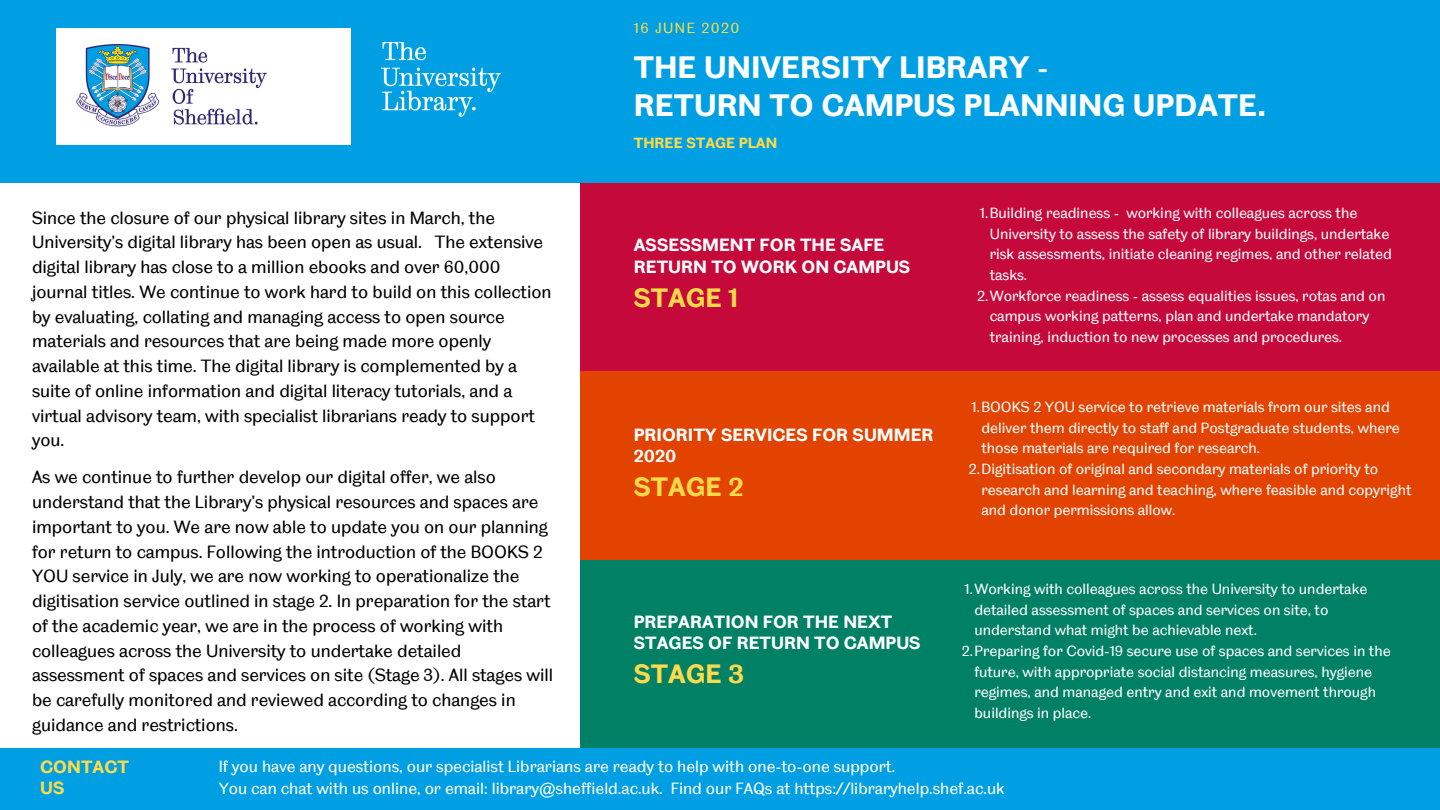
<style>
.page{position:relative;width:1440px;height:810px;background:#fff}
.page>*{position:absolute;margin:0;border:0;box-sizing:border-box;transform-origin:0 0}
.t1{font:700 31.5px/37.7px "TUOS Blake";color:#fff}
.t2{font:700 27px "TUOS Blake";color:#fdda49}
.t3{font:18px/24.8px "TUOS Blake";color:#000}
.t4{font:700 18px/21.5px "TUOS Blake";color:#fff}
.t5{font:700 18px/21.5px "TUOS Blake";color:#fdda49}
.t6{font:16.5px/22.5px "TUOS Blake";color:#fff}
.t7{font:15px "TUOS Blake";color:#fff}
.t8{font:700 15px "TUOS Blake";color:#fdda49}
.t9{font:15px "TUOS Blake";letter-spacing:.1em;color:#fdda49}
</style>
<div class="page">
<div style="left:580px;top:183px;width:860px;height:188px;background:#c6093b"></div>
<div style="left:580px;top:371px;width:860px;height:189px;background:#e24301"></div>
<div style="left:580px;top:560px;width:860px;height:188px;background:#008065"></div>
<div style="left:0;top:0;width:1440px;height:183px;background:#009fe3"></div>
<div style="left:0;top:748px;width:1440px;height:62px;background:#009fe3"></div>
<img style="left:56px;top:28px;width:295px;height:116px">
<img style="left:382px;top:43px;width:118px;height:73px">
<p class="t9" style="left:634px;top:21px;width:107px">16 JUNE 2020</p>
<h1 class="t1" style="left:634px;top:52px;width:634px">THE UNIVERSITY LIBRARY -<br>RETURN TO CAMPUS PLANNING UPDATE.</h1>
<p class="t8" style="left:634px;top:137px;width:145px">THREE STAGE PLAN</p>
<p class="t7" style="left:980px;top:207px;width:379px">1.Building readiness - working with colleagues across the</p>
<p class="t7" style="left:990px;top:228px;width:401px">University to assess the safety of library buildings, undertake</p>
<p class="t7" style="left:990px;top:248px;width:404px">risk assessments, initiate cleaning regimes, and other related</p>
<p class="t7" style="left:990px;top:269px;width:39px">tasks.</p>
<p class="t7" style="left:977px;top:289px;width:410px">2.Workforce readiness - assess equalities issues, rotas and on</p>
<p class="t7" style="left:990px;top:310px;width:381px">campus working patterns, plan and undertake mandatory</p>
<p class="t7" style="left:990px;top:330px;width:354px">training, induction to new processes and procedures.</p>
<p class="t3" style="left:32px;top:207px;width:521px">Since the closure of our physical library sites in March, the University’s digital library has been open as usual. The extensive digital library has close to a million ebooks and over 60,000 journal titles. We continue to work hard to build on this collection by evaluating, collating and managing access to open source materials and resources that are being made more openly available at this time. The digital library is complemented by a suite of online information and digital literacy tutorials, and a virtual advisory team, with specialist librarians ready to support you.</p>
<p class="t3" style="left:32px;top:467px;width:523px">As we continue to further develop our digital offer, we also understand that the Library’s physical resources and spaces are important to you. We are now able to update you on our planning for return to campus. Following the introduction of the BOOKS 2<br>YOU service in July, we are now working to operationalize the digitisation service outlined in stage 2. In preparation for the start of the academic year, we are in the process of working with colleagues across the University to undertake detailed assessment of spaces and services on site (Stage 3). All stages will be carefully monitored and reviewed according to changes in guidance and restrictions.</p>
<p class="t4" style="left:634px;top:236px;width:278px">ASSESSMENT FOR THE SAFE<br>RETURN TO WORK ON CAMPUS</p>
<h2 class="t2" style="left:634px;top:287px;width:106px">STAGE 1</h2>
<p class="t7" style="left:972px;top:401px;width:420px">1.BOOKS 2 YOU service to retrieve materials from our sites and</p>
<p class="t7" style="left:981px;top:421px;width:420px">deliver them directly to staff and Postgraduate students, where</p>
<p class="t7" style="left:981px;top:442px;width:280px">those materials are required for research.</p>
<p class="t7" style="left:969px;top:463px;width:411px">2.Digitisation of original and secondary materials of priority to</p>
<p class="t7" style="left:981px;top:483px;width:432px">research and learning and teaching, where feasible and copyright</p>
<p class="t7" style="left:981px;top:504px;width:195px">and donor permissions allow.</p>
<p class="t4" style="left:634px;top:425px;width:301px">PRIORITY SERVICES FOR SUMMER<br>2020</p>
<h2 class="t2" style="left:634px;top:476px;width:111px">STAGE 2</h2>
<p class="t7" style="left:965px;top:583px;width:404px">1.Working with colleagues across the University to undertake</p>
<p class="t7" style="left:974px;top:603px;width:356px">detailed assessment of spaces and services on site, to</p>
<p class="t7" style="left:974px;top:624px;width:284px">understand what might be achievable next.</p>
<p class="t7" style="left:962px;top:645px;width:430px">2.Preparing for Covid-19 secure use of spaces and services in the</p>
<p class="t7" style="left:974px;top:665px;width:399px">future, with appropriate social distancing measures, hygiene</p>
<p class="t7" style="left:974px;top:686px;width:403px">regimes, and managed entry and exit and movement through</p>
<p class="t7" style="left:974px;top:706px;width:118px">buildings in place.</p>
<p class="t6" style="left:219px;top:756px;width:788px">If you have any questions, our specialist Librarians are ready to help with one-to-one support.<br>You can chat with us online, or email: library@sheffield.ac.uk. Find our FAQs at https://libraryhelp.shef.ac.uk</p>
<p class="t4" style="left:634px;top:613px;width:288px">PREPARATION FOR THE NEXT<br>STAGES OF RETURN TO CAMPUS</p>
<h2 class="t2" style="left:634px;top:663px;width:112px">STAGE 3</h2>
<p class="t5" style="left:40px;top:758px;width:90px">CONTACT<br>US</p>
</div>
